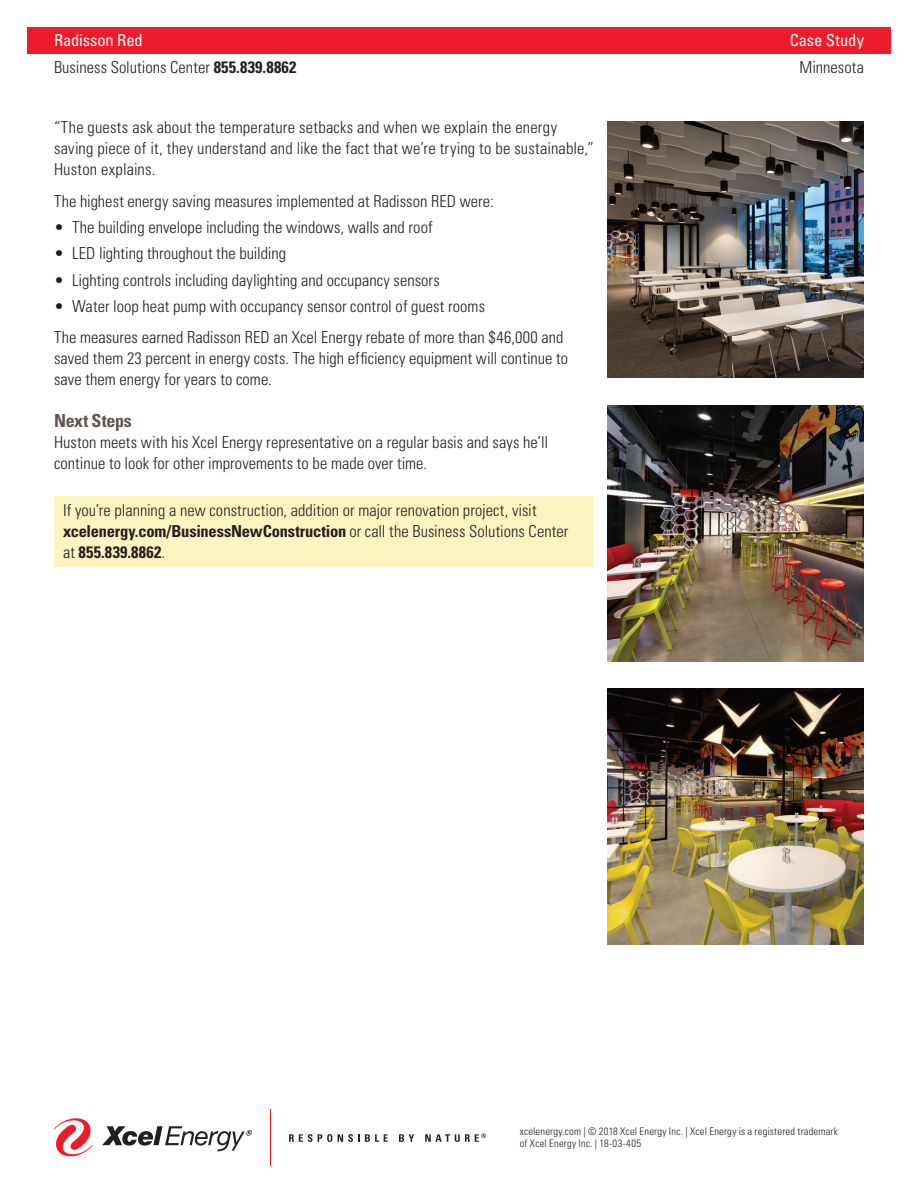
<style>
.page{position:relative;width:918px;height:1188px;background:#fff}
.page>*{position:absolute;margin:0;border:0;box-sizing:border-box;transform-origin:0 0}
.t1{font:700 condensed 18px "Univers LT Std";letter-spacing:-.015em;color:#62544e}
.t2{font:300 condensed 16.5px/21px "Univers LT Std";letter-spacing:.005em;color:#231f20}
.t3{font:condensed 16.5px "Univers LT Std";letter-spacing:-.005em;color:#fff}
.t4{font:300 condensed 10.5px/11.6px "Univers LT Std";letter-spacing:.025em;color:#231f20}
.s1{font-weight:700}
</style>
<div class="page">
<svg style="left:54px;top:1118px;width:39px;height:39px"></svg>
<svg style="left:102px;top:1126px;width:150px;height:25px"></svg>
<hr style="left:270px;top:1109px;width:1px;height:57px;background:#ee1b2c">
<svg style="left:289px;top:1134px;width:43px;height:8px"></svg>
<svg style="left:338px;top:1134px;width:50px;height:8px"></svg>
<svg style="left:399px;top:1134px;width:15px;height:8px"></svg>
<svg style="left:425px;top:1133px;width:61px;height:9px"></svg>
<div style="left:27px;top:27px;width:864px;height:27px;background:#ee1b2c"></div>
<img style="left:608px;top:405px;width:256px;height:257px">
<img style="left:608px;top:688px;width:256px;height:257px">
<img style="left:608px;top:122px;width:256px;height:256px">
<div style="left:54px;top:496px;width:540px;height:71px;background:#fef4bf"></div>
<p class="t3" style="left:54px;top:29px;width:90px">Radisson Red</p>
<p class="t2" style="left:54px;top:56px;width:244px">Business Solutions Center <span class="s1">855.839.8862</span></p>
<p class="t2" style="left:54px;top:117px;width:542px">“The guests ask about the temperature setbacks and when we explain the energy saving piece of it, they understand and like the fact that we’re trying to be sustainable,”<br>Huston explains.</p>
<p class="t2" style="left:54px;top:191px;width:441px">The highest energy saving measures implemented at Radisson RED were:</p>
<p class="t2" style="left:54px;top:217px;width:380px">• The building envelope including the windows, walls and roof</p>
<p class="t2" style="left:54px;top:243px;width:234px">• LED lighting throughout the building</p>
<p class="t2" style="left:54px;top:269px;width:387px">• Lighting controls including daylighting and occupancy sensors</p>
<p class="t2" style="left:54px;top:290px;width:511px;line-height:31.5px">• Water loop heat pump with occupancy sensor control of guest rooms<br>The measures earned Radisson RED an Xcel Energy rebate of more than $46,000 and</p>
<p class="t2" style="left:54px;top:348px;width:516px">saved them 23 percent in energy costs. The high efficiency equipment will continue to save them energy for years to come.</p>
<p class="t1" style="left:54px;top:410px;width:79px">Next Steps</p>
<p class="t2" style="left:54px;top:432px;width:496px">Huston meets with his Xcel Energy representative on a regular basis and says he’ll continue to look for other improvements to be made over time.</p>
<p class="t2" style="left:63px;top:500px;width:507px">If you’re planning a new construction, addition or major renovation project, visit <span class="s1">xcelenergy.com/BusinessNewConstruction</span> or call the Business Solutions Center at <span class="s1">855.839.8862</span>.</p>
<p class="t3" style="left:790px;top:29px;width:76px">Case Study</p>
<p class="t2" style="left:800px;top:56px;width:66px">Minnesota</p>
<p class="t4" style="left:520px;top:1126px;width:320px">xcelenergy.com | © 2018 Xcel Energy Inc. | Xcel Energy is a registered trademark of Xcel Energy Inc. | 18-03-405</p>
</div>
